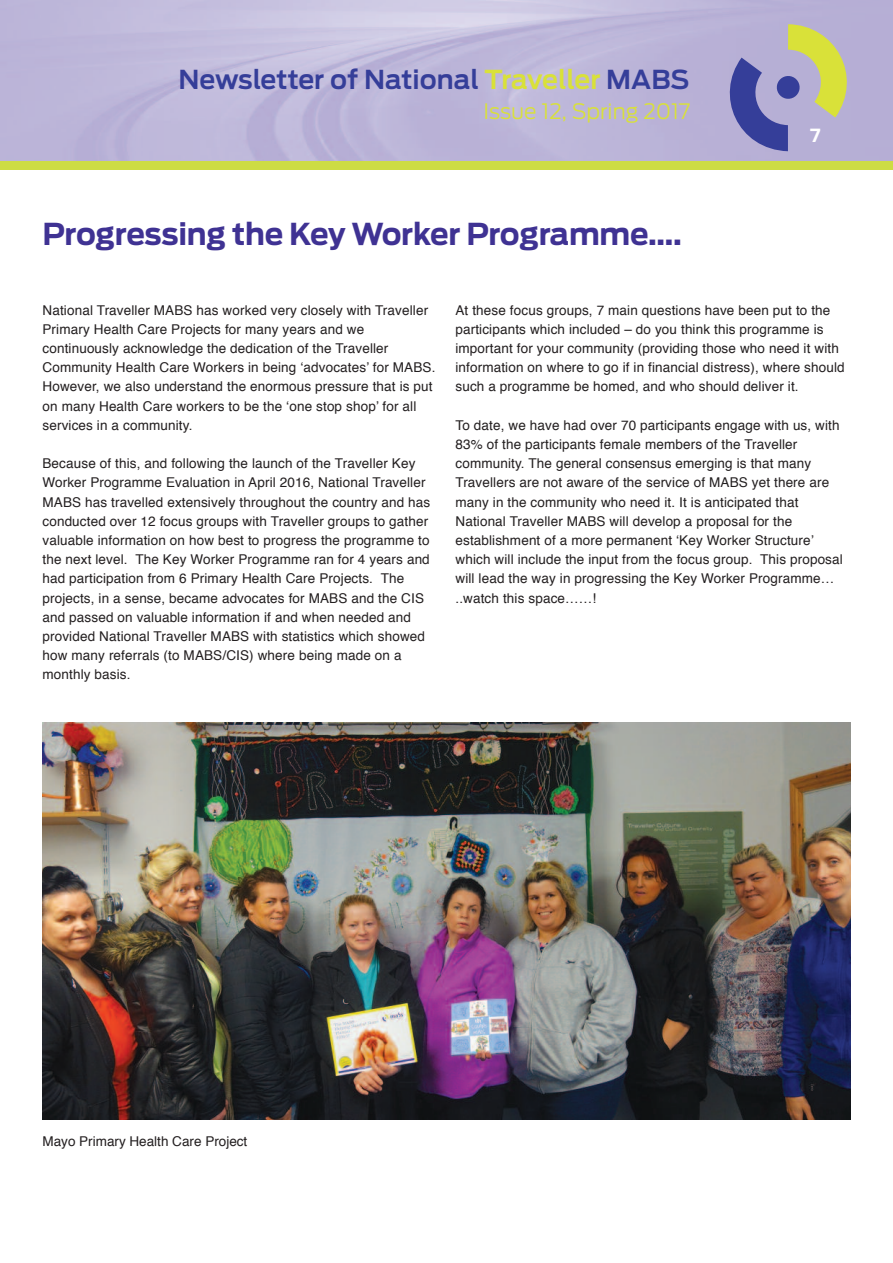
<style>
.page{position:relative;width:893px;height:1263px;background:#fff}
.page>*{position:absolute;margin:0;border:0;box-sizing:border-box;transform-origin:0 0}
.t1{font:700 30px "Ford Antenna";letter-spacing:-.01em;color:#3f3293}
.t2{font:600 25.95px "Ford Antenna";color:#353e99}
.t3{font:300 21.15px "Ford Antenna";color:#d9e139}
.t4{font:700 18px "Ford Antenna";color:#fff}
.t5{font:13.5px/19.2px "Helvetica";letter-spacing:.01em;color:#231f20}
.s1{color:#d9e139}
</style>
<div class="page">
<img style="left:0;top:0;width:893px;height:162px">
<svg style="left:714px;top:24px;width:133px;height:127px;background:#a4a2b2"></svg>
<div style="left:0;top:162px;width:893px;height:8px;background:#cddc44"></div>
<img style="left:43px;top:722px;width:807px;height:397px">
<h2 class="t2" style="left:178px;top:69px;width:513px">Newsletter of National <span class="s1">Traveller</span> MABS</h2>
<h3 class="t3" style="left:483px;top:104px;width:208px">Issue 12, Spring 2017</h3>
<h1 class="t1" style="left:43px;top:223px;width:641px">Progressing the Key Worker Programme….</h1>
<h3 class="t4" style="left:810px;top:129px;width:12px">7</h3>
<p class="t5" style="left:43px;top:301px;width:394px">National Traveller MABS has worked very closely with Traveller Primary Health Care Projects for many years and we continuously acknowledge the dedication of the Traveller Community Health Care Workers in being ‘advocates’ for MABS.<br>However, we also understand the enormous pressure that is put on many Health Care workers to be the ‘one stop shop’ for all services in a community.</p>
<p class="t5" style="left:42px;top:455px;width:389px">Because of this, and following the launch of the Traveller Key Worker Programme Evaluation in April 2016, National Traveller MABS has travelled extensively throughout the country and has conducted over 12 focus groups with Traveller groups to gather valuable information on how best to progress the programme to the next level. The Key Worker Programme ran for 4 years and had participation from 6 Primary Health Care Projects. The projects, in a sense, became advocates for MABS and the CIS and passed on valuable information if and when needed and provided National Traveller MABS with statistics which showed how many referrals (to MABS/CIS) where being made on a monthly basis.</p>
<p class="t5" style="left:455px;top:301px;width:391px">At these focus groups, 7 main questions have been put to the participants which included – do you think this programme is important for your community (providing those who need it with information on where to go if in financial distress), where should such a programme be homed, and who should deliver it.</p>
<p class="t5" style="left:455px;top:416px;width:389px">To date, we have had over 70 participants engage with us, with 83% of the participants female members of the Traveller community. The general consensus emerging is that many Travellers are not aware of the service of MABS yet there are many in the community who need it. It is anticipated that National Traveller MABS will develop a proposal for the establishment of a more permanent ‘Key Worker Structure’ which will include the input from the focus group. This proposal will lead the way in progressing the Key Worker Programme… ..watch this space……!</p>
<p class="t5" style="left:43px;top:1132px;width:206px">Mayo Primary Health Care Project</p>
</div>
